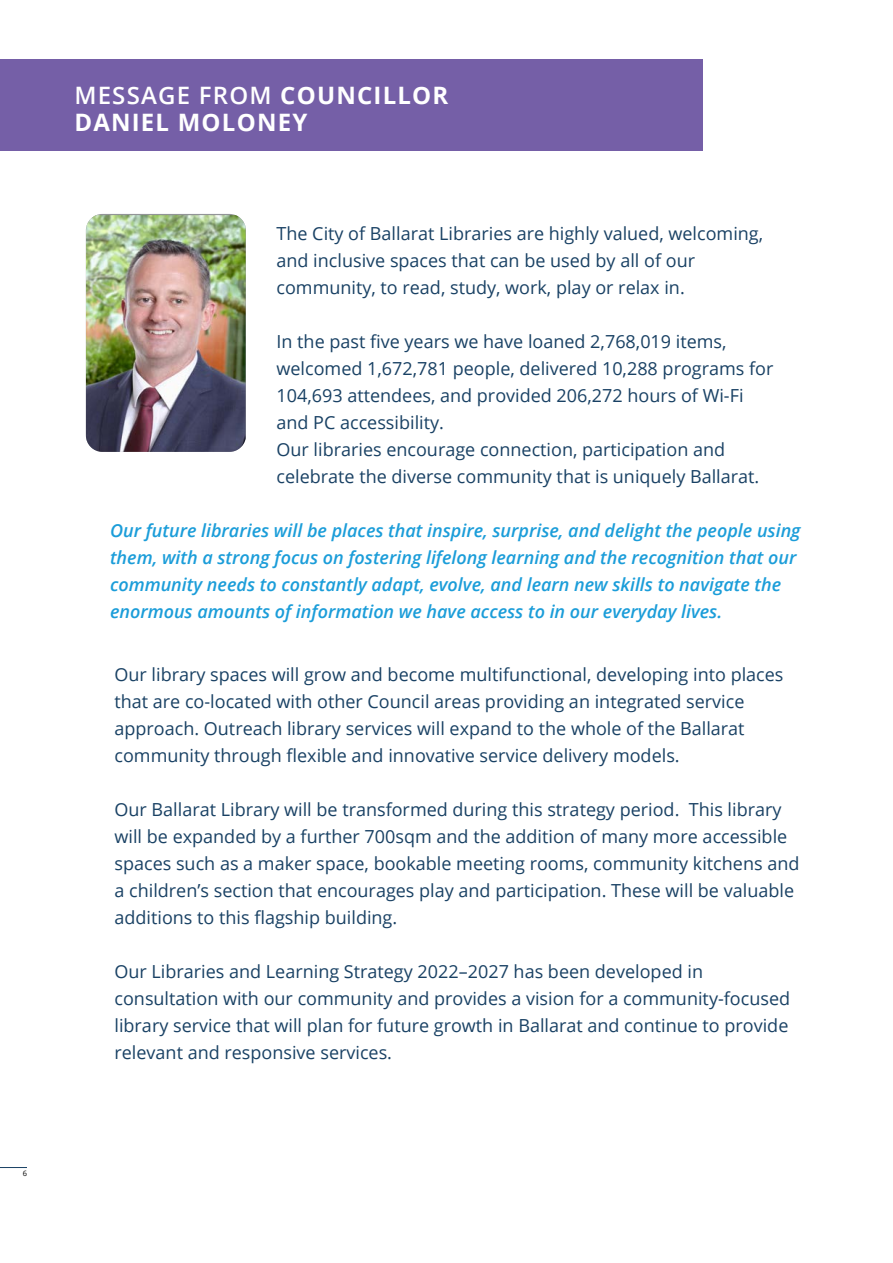
<style>
.page{position:relative;width:893px;height:1263px;background:#fff}
.page>*{position:absolute;margin:0;border:0;box-sizing:border-box;transform-origin:0 0}
.Chapter_Title_-_Alig{font:700 24px/27px "Open Sans";letter-spacing:.05em;color:#fff}
.Body_Text{font:18px/27px "Open Sans";color:#194164}
.Pull_Quote{font:italic 600 18px/27px "Open Sans";color:#1b9dd9}
.t1{font:7.5px "Open Sans";color:#000}
.s1{font-weight:600}
</style>
<div class="page">
<div style="left:0;top:59px;width:702px;height:92px;background:#755fa7"></div>
<img style="left:86px;top:215px;width:160px;height:237px">
<svg style="left:0;top:1167px;width:27px;height:1px"></svg>
<p class="t1" style="left:23px;top:1168px;width:6px">6</p>
<p class="Chapter_Title_-_Alig" style="left:74px;top:82px;width:375px"><span class="s1">MESSAGE FROM</span> COUNCILLOR<br>DANIEL MOLONEY</p>
<p class="Body_Text" style="left:276px;top:220px;width:488px">The City of Ballarat Libraries are highly valued, welcoming, and inclusive spaces that can be used by all of our community, to read, study, work, play or relax in.</p>
<p class="Body_Text" style="left:276px;top:328px;width:498px">In the past five years we have loaned 2,768,019 items, welcomed 1,672,781 people, delivered 10,288 programs for 104,693 attendees, and provided 206,272 hours of Wi-Fi and PC accessibility.</p>
<p class="Body_Text" style="left:276px;top:436px;width:484px">Our libraries encourage connection, participation and celebrate the diverse community that is uniquely Ballarat.</p>
<p class="Pull_Quote" style="left:110px;top:517px;width:692px">Our future libraries will be places that inspire, surprise, and delight the people using them, with a strong focus on fostering lifelong learning and the recognition that our community needs to constantly adapt, evolve, and learn new skills to navigate the enormous amounts of information we have access to in our everyday lives.</p>
<p class="Body_Text" style="left:114px;top:661px;width:670px">Our library spaces will grow and become multifunctional, developing into places that are co-located with other Council areas providing an integrated service approach. Outreach library services will expand to the whole of the Ballarat community through flexible and innovative service delivery models.</p>
<p class="Body_Text" style="left:114px;top:796px;width:686px">Our Ballarat Library will be transformed during this strategy period. This library will be expanded by a further 700sqm and the addition of many more accessible spaces such as a maker space, bookable meeting rooms, community kitchens and a children’s section that encourages play and participation. These will be valuable additions to this flagship building.</p>
<p class="Body_Text" style="left:114px;top:958px;width:677px">Our Libraries and Learning Strategy 2022–2027 has been developed in consultation with our community and provides a vision for a community-focused library service that will plan for future growth in Ballarat and continue to provide relevant and responsive services.</p>
</div>
